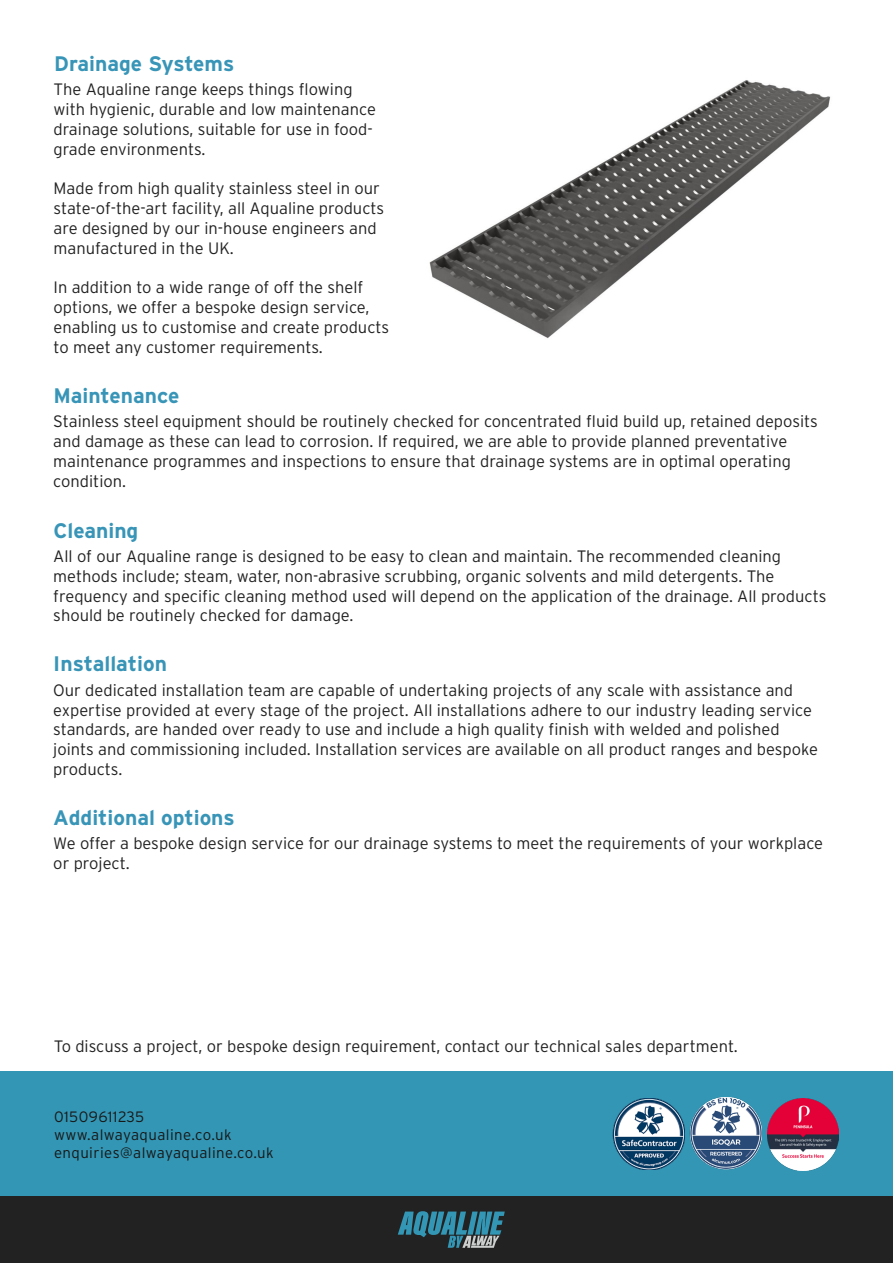
<style>
.page{position:relative;width:893px;height:1263px;background:#fff}
.page>*{position:absolute;margin:0;border:0;box-sizing:border-box;transform-origin:0 0}
.t1{font:700 21px "Interstate";color:#3895b7}
.t2{font:300 16.5px/19.8px "Interstate";color:#222}
.t3{font:300 15px "Interstate";letter-spacing:.03em;color:#181818}
</style>
<div class="page">
<div style="left:0;top:1196px;width:893px;height:67px;background:#222"></div>
<div style="left:0;top:1071px;width:893px;height:125px;background:#3396b4"></div>
<img style="left:767px;top:1098px;width:72px;height:72px">
<img style="left:613px;top:1098px;width:72px;height:72px">
<img style="left:690px;top:1097px;width:72px;height:73px">
<svg style="left:398px;top:1211px;width:107px;height:37px"></svg>
<img style="left:429px;top:80px;width:402px;height:259px">
<p class="t1" style="left:54px;top:52px;width:182px">Drainage Systems</p>
<p class="t2" style="left:54px;top:79px;width:324px">The Aqualine range keeps things flowing with hygienic, durable and low maintenance drainage solutions, suitable for use in food&shy;grade environments.</p>
<p class="t2" style="left:54px;top:178px;width:332px">Made from high quality stainless steel in our state-of-the-art facility, all Aqualine products are designed by our in-house engineers and manufactured in the UK.</p>
<p class="t2" style="left:54px;top:277px;width:337px">In addition to a wide range of off the shelf options, we offer a bespoke design service, enabling us to customise and create products to meet any customer requirements.</p>
<p class="t1" style="left:53px;top:384px;width:127px">Maintenance</p>
<p class="t2" style="left:53px;top:411px;width:766px">Stainless steel equipment should be routinely checked for concentrated fluid build up, retained deposits and damage as these can lead to corrosion. If required, we are able to provide planned preventative maintenance programmes and inspections to ensure that drainage systems are in optimal operating condition.</p>
<p class="t1" style="left:53px;top:518px;width:87px">Cleaning</p>
<p class="t2" style="left:53px;top:546px;width:775px">All of our Aqualine range is designed to be easy to clean and maintain. The recommended cleaning methods include; steam, water, non-abrasive scrubbing, organic solvents and mild detergents. The frequency and specific cleaning method used will depend on the application of the drainage. All products should be routinely checked for damage.</p>
<p class="t1" style="left:53px;top:652px;width:115px">Installation</p>
<p class="t2" style="left:53px;top:680px;width:766px">Our dedicated installation team are capable of undertaking projects of any scale with assistance and expertise provided at every stage of the project. All installations adhere to our industry leading service standards, are handed over ready to use and include a high quality finish with welded and polished joints and commissioning included. Installation services are available on all product ranges and bespoke products.</p>
<p class="t1" style="left:53px;top:806px;width:183px">Additional options</p>
<p class="t2" style="left:53px;top:833px;width:771px">We offer a bespoke design service for our drainage systems to meet the requirements of your workplace or project.</p>
<p class="t2" style="left:54px;top:1036px;width:686px">To discuss a project, or bespoke design requirement, contact our technical sales department.</p>
<p class="t3" style="left:54px;top:1108px;width:92px">01509611235</p>
<p class="t3" style="left:54px;top:1126px;width:179px">www.alwayaqualine.co.uk</p>
<p class="t3" style="left:54px;top:1144px;width:221px">enquiries@alwayaqualine.co.uk</p>
</div>
